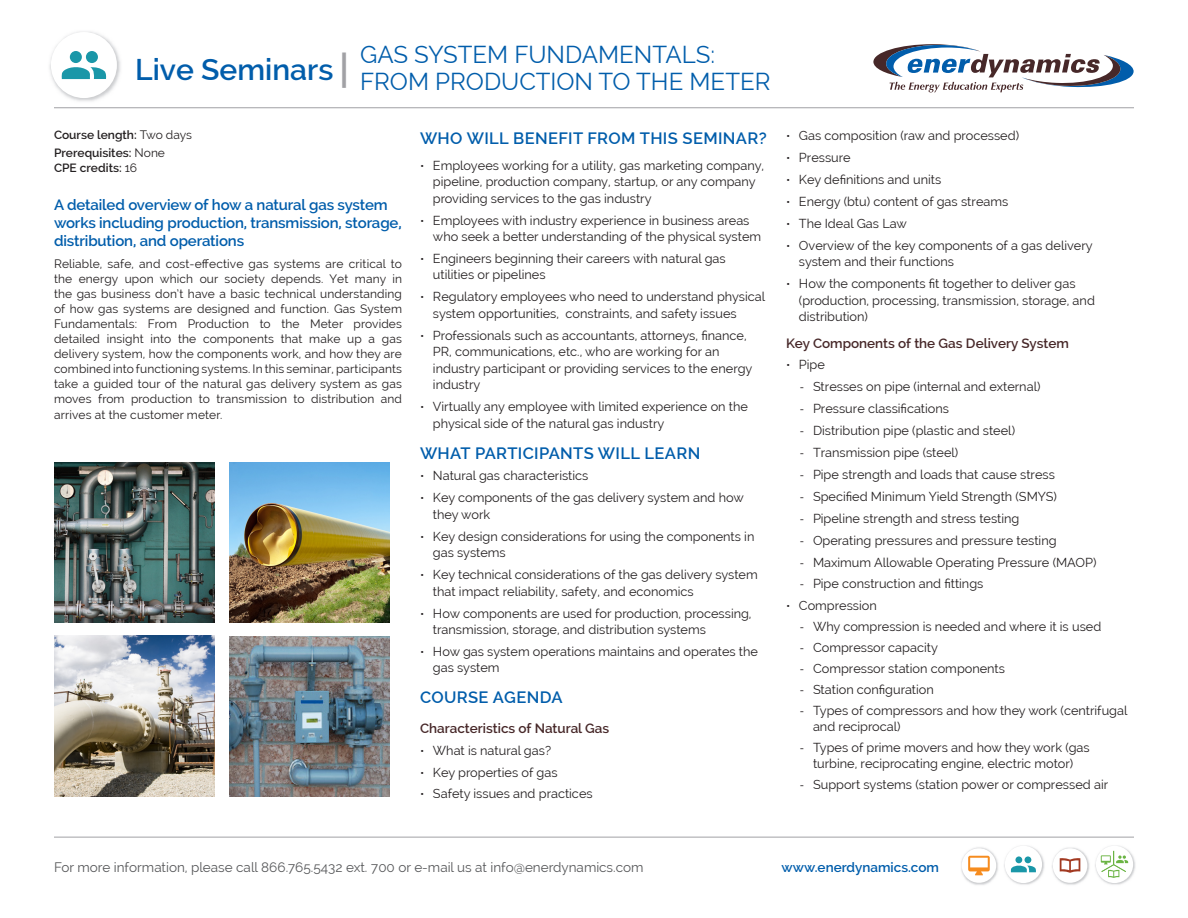
<style>
.page{position:relative;width:1188px;height:918px;background:#fff}
.page>*{position:absolute;margin:0;border:0;box-sizing:border-box;transform-origin:0 0}
.t1{font:600 30px "Raleway";color:#015dab}
.t2{font:24px/27px "Raleway";color:#015dab}
.bullets{font:600 16.5px "Raleway";letter-spacing:.02em;color:#015dab}
.Intro_text{font:600 16.5px "Raleway";letter-spacing:.02em;color:#015dab}
.t3{font:600 15px/18px "Raleway";letter-spacing:-.01em;color:#015dab}
.t4{font:13.5px "Raleway";color:#57585a}
.bullets-2{font:600 13.5px "Raleway";color:#472829}
.t5{font:600 13.5px "Raleway";color:#015dab}
.t6{font:12.75px/16.5px "Raleway";color:#231f20}
.Intro_text-2{font:12px/15px "Raleway";letter-spacing:.01em;color:#231f20;text-align:justify}
.t7{font:600 12px/18px "Raleway";color:#231f20}
.s1{font-size:39px;color:#a1a1a5}
.s2{font-weight:400}
.s3{font-size:12px}
.s4{font-family:"Myriad Pro";font-size:12px}
</style>
<div class="page">
<svg style="left:873px;top:44px;width:261px;height:48px"></svg>
<img style="left:49px;top:31px;width:72px;height:70px">
<div style="left:51px;top:32px;width:66px;height:66px;background:#fff;border-radius:50%"></div>
<svg style="left:62px;top:67px;width:44px;height:12px"></svg>
<div style="left:70px;top:51px;width:12px;height:12px;background:#1a97a8;border-radius:50%"></div>
<div style="left:86px;top:51px;width:12px;height:12px;background:#1a97a8;border-radius:50%"></div>
<img style="left:961px;top:847px;width:37px;height:38px">
<div style="left:962px;top:848px;width:34px;height:35px;background:#fff;border-radius:50%"></div>
<svg style="left:968px;top:856px;width:22px;height:19px"></svg>
<img style="left:1004px;top:845px;width:41px;height:40px">
<div style="left:1005px;top:846px;width:37px;height:37px;background:#fff;border-radius:50%"></div>
<svg style="left:1011px;top:865px;width:25px;height:7px"></svg>
<div style="left:1015px;top:856px;width:7px;height:7px;background:#1a97a8;border-radius:50%"></div>
<div style="left:1025px;top:856px;width:6px;height:7px;background:#1a97a8;border-radius:50%"></div>
<img style="left:1052px;top:847px;width:38px;height:38px">
<div style="left:1053px;top:848px;width:34px;height:35px;background:#fff;border-radius:50%"></div>
<svg style="left:1060px;top:858px;width:20px;height:15px"></svg>
<img style="left:1095px;top:845px;width:41px;height:40px">
<div style="left:1096px;top:846px;width:37px;height:37px;background:#fff;border-radius:50%"></div>
<svg style="left:1101px;top:851px;width:27px;height:27px"></svg>
<hr style="left:54px;top:108px;width:1080px;height:1px;background:#a1a1a5">
<hr style="left:54px;top:837px;width:1080px;height:1px;background:#a1a1a5">
<img style="left:54px;top:462px;width:160px;height:160px">
<img style="left:54px;top:636px;width:160px;height:160px">
<img style="left:229px;top:462px;width:161px;height:161px">
<img style="left:229px;top:636px;width:161px;height:161px">
<h1 class="t1" style="left:135px;top:52px;width:215px">Live Seminars <span class="s1">|</span></h1>
<h2 class="t2" style="left:360px;top:41px;width:412px">GAS SYSTEM FUNDAMENTALS:<br>FROM PRODUCTION TO THE METER</h2>
<p class="t7" style="left:54px;top:126px;width:139px">Course length: <span class="s2">Two days<br></span>Prerequisites: <span class="s2">None</span></p>
<p class="t7" style="left:54px;top:159px;width:85px">CPE credits: <span class="s2">16</span></p>
<p class="t3" style="left:54px;top:196px;width:349px">A detailed overview of how a natural gas system works including production, transmission, storage, distribution, and operations</p>
<p class="Intro_text-2" style="left:54px;top:256px;width:350px">Reliable, safe, and cost-effective gas systems are critical to the energy upon which our society depends. Yet many in the gas business don’t have a basic technical understanding of how gas systems are designed and function. Gas System Fundamentals: From Production to the Meter provides detailed insight into the components that make up a gas delivery system, how the components work, and how they are combined into functioning systems. In this seminar, participants take a guided tour of the natural gas delivery system as gas moves from production to transmission to distribution and</p>
<p class="Intro_text-2" style="left:54px;top:407px;width:170px">arrives at the customer meter.</p>
<p class="Intro_text" style="left:420px;top:128px;width:348px">WHO WILL BENEFIT FROM THIS SEMINAR?</p>
<p class="t6" style="left:433px;top:157px;width:333px;text-indent:-13px"><span class="s3">•</span> Employees working for a utility, gas marketing company, pipeline, production company, startup, or any company providing services to the gas industry</p>
<p class="t6" style="left:433px;top:212px;width:330px;text-indent:-13px"><span class="s3">•</span> Employees with industry experience in business areas who seek a better understanding of the physical system</p>
<p class="t6" style="left:433px;top:250px;width:294px;text-indent:-13px"><span class="s3">•</span> Engineers beginning their careers with natural gas utilities or pipelines</p>
<p class="t6" style="left:433px;top:289px;width:334px;text-indent:-13px"><span class="s3">•</span> Regulatory employees who need to understand physical system opportunities, constraints, and safety issues</p>
<p class="t6" style="left:433px;top:327px;width:321px;text-indent:-13px"><span class="s3">•</span> Professionals such as accountants, attorneys, finance, PR, communications, etc., who are working for an industry participant or providing services to the energy industry</p>
<p class="t6" style="left:433px;top:398px;width:317px;text-indent:-13px"><span class="s3">•</span> Virtually any employee with limited experience on the physical side of the natural gas industry</p>
<p class="bullets" style="left:420px;top:443px;width:282px">WHAT PARTICIPANTS WILL LEARN</p>
<p class="t6" style="left:420px;top:468px;width:170px"><span class="s3">•</span> Natural gas characteristics</p>
<p class="t6" style="left:433px;top:490px;width:312px;text-indent:-13px"><span class="s3">•</span> Key components of the gas delivery system and how they work</p>
<p class="t6" style="left:433px;top:528px;width:323px;text-indent:-13px"><span class="s3">•</span> Key design considerations for using the components in gas systems</p>
<p class="t6" style="left:433px;top:566px;width:326px;text-indent:-13px"><span class="s3">•</span> Key technical considerations of the gas delivery system that impact reliability, safety, and economics</p>
<p class="t6" style="left:433px;top:605px;width:320px;text-indent:-13px"><span class="s3">•</span> How components are used for production, processing, transmission, storage, and distribution systems</p>
<p class="t6" style="left:433px;top:643px;width:327px;text-indent:-13px"><span class="s3">•</span> How gas system operations maintains and operates the gas system</p>
<p class="bullets" style="left:420px;top:688px;width:144px">COURSE AGENDA</p>
<p class="bullets-2" style="left:420px;top:720px;width:191px">Characteristics of Natural Gas</p>
<p class="t6" style="left:420px;top:742px;width:133px"><span class="s3">•</span> What is natural gas?</p>
<p class="t6" style="left:420px;top:764px;width:139px"><span class="s3">•</span> Key properties of gas</p>
<p class="t6" style="left:420px;top:786px;width:174px"><span class="s3">•</span> Safety issues and practices</p>
<p class="t6" style="left:786px;top:127px;width:235px"><span class="s3">•</span> Gas composition (raw and processed)</p>
<p class="t6" style="left:786px;top:149px;width:66px"><span class="s3">•</span> Pressure</p>
<p class="t6" style="left:786px;top:171px;width:157px"><span class="s3">•</span> Key definitions and units</p>
<p class="t6" style="left:786px;top:193px;width:224px"><span class="s3">•</span> Energy (btu) content of gas streams</p>
<p class="t6" style="left:786px;top:215px;width:123px"><span class="s3">•</span> The Ideal Gas Law</p>
<p class="t6" style="left:799px;top:237px;width:295px;text-indent:-13px"><span class="s3">•</span> Overview of the key components of a gas delivery system and their functions</p>
<p class="t6" style="left:799px;top:275px;width:298px;text-indent:-13px"><span class="s3">•</span> How the components fit together to deliver gas (production, processing, transmission, storage, and distribution)</p>
<p class="bullets-2" style="left:786px;top:335px;width:284px">Key Components of the Gas Delivery System</p>
<p class="t6" style="left:786px;top:357px;width:40px"><span class="s3">•</span> Pipe</p>
<p class="t6" style="left:800px;top:379px;width:242px"><span class="s4">-</span> Stresses on pipe (internal and external)</p>
<p class="t6" style="left:800px;top:400px;width:151px"><span class="s4">-</span> Pressure classifications</p>
<p class="t6" style="left:800px;top:422px;width:217px"><span class="s4">-</span> Distribution pipe (plastic and steel)</p>
<p class="t6" style="left:800px;top:444px;width:160px"><span class="s4">-</span> Transmission pipe (steel)</p>
<p class="t6" style="left:800px;top:466px;width:256px"><span class="s4">-</span> Pipe strength and loads that cause stress</p>
<p class="t6" style="left:800px;top:488px;width:258px"><span class="s4">-</span> Specified Minimum Yield Strength (SMYS)</p>
<p class="t6" style="left:800px;top:510px;width:221px"><span class="s4">-</span> Pipeline strength and stress testing</p>
<p class="t6" style="left:800px;top:532px;width:258px"><span class="s4">-</span> Operating pressures and pressure testing</p>
<p class="t6" style="left:800px;top:554px;width:298px"><span class="s4">-</span> Maximum Allowable Operating Pressure (MAOP)</p>
<p class="t6" style="left:800px;top:576px;width:185px"><span class="s4">-</span> Pipe construction and fittings</p>
<p class="t6" style="left:786px;top:597px;width:92px"><span class="s3">•</span> Compression</p>
<p class="t6" style="left:800px;top:618px;width:303px"><span class="s4">-</span> Why compression is needed and where it is used</p>
<p class="t6" style="left:800px;top:639px;width:139px"><span class="s4">-</span> Compressor capacity</p>
<p class="t6" style="left:800px;top:660px;width:207px"><span class="s4">-</span> Compressor station components</p>
<p class="t6" style="left:800px;top:681px;width:135px"><span class="s4">-</span> Station configuration</p>
<p class="t6" style="left:813px;top:703px;width:316px;line-height:15.8px;text-indent:-13px"><span class="s4">-</span> Types of compressors and how they work (centrifugal and reciprocal)</p>
<p class="t6" style="left:800px;top:740px;width:291px;line-height:15.8px;text-align:center"><span class="s4">-</span> Types of prime movers and how they work (gas turbine, reciprocating engine, electric motor)</p>
<p class="t6" style="left:800px;top:776px;width:310px"><span class="s4">-</span> Support systems (station power or compressed air</p>
<p class="t4" style="left:54px;top:859px;width:591px">For more information, please call 866.765.5432 ext. 700 or e-mail us at info@enerdynamics.com</p>
<p class="t5" style="left:782px;top:859px;width:159px">www.enerdynamics.com</p>
</div>
